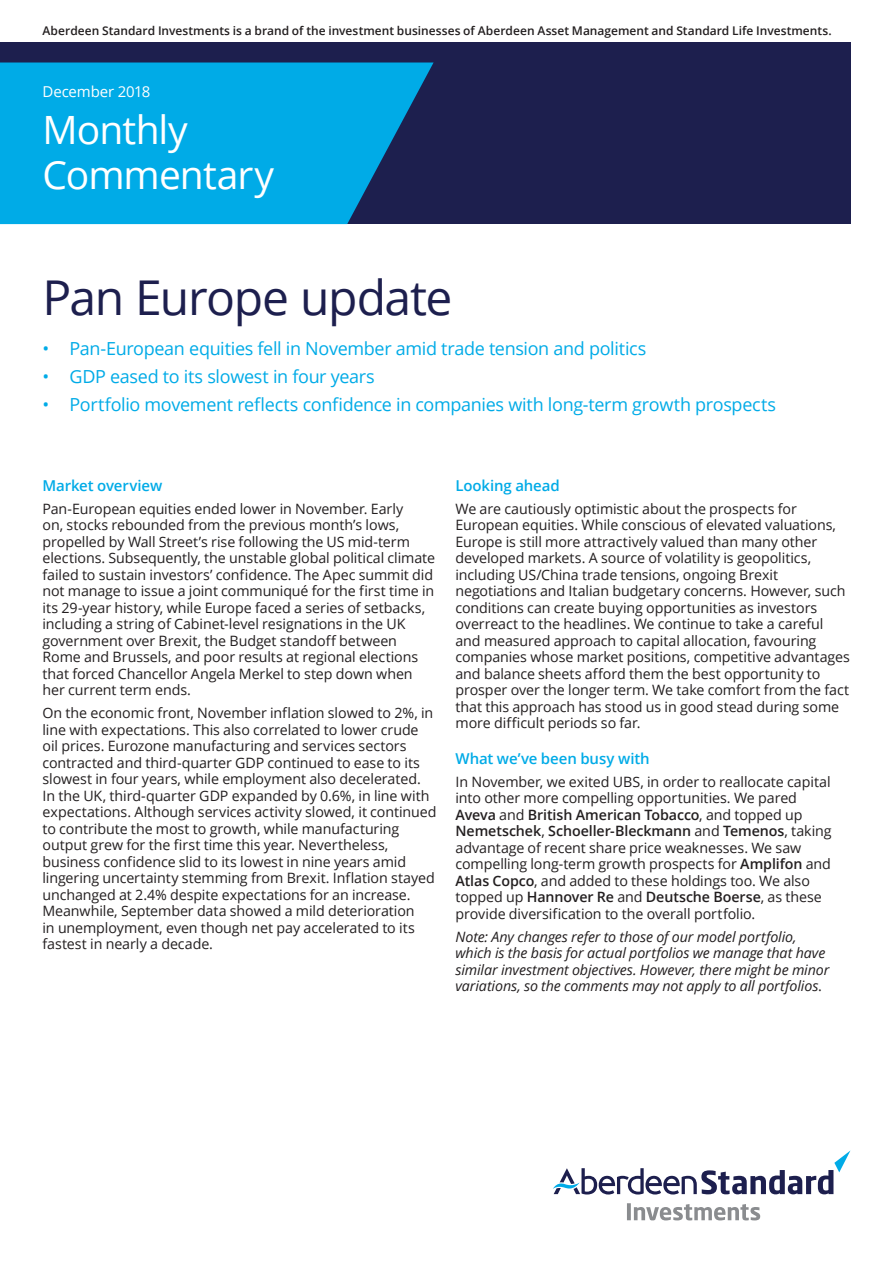
<style>
.page{position:relative;width:893px;height:1263px;background:#fff}
.page>*{position:absolute;margin:0;border:0;box-sizing:border-box;transform-origin:0 0}
._01_Main_Headline{font:48px "Open Sans";letter-spacing:-.03em;color:#1d1f4e}
.t1{font:39px/45px "Open Sans";letter-spacing:-.025em;color:#fff}
.t2{font:18px "Open Sans";letter-spacing:-.02em;color:#00abe7}
._03_Body_Text{font:600 15px "Open Sans";letter-spacing:-.005em;color:#00abe7}
.C13_T1_Cover_Subhead{font:15px "Open Sans";letter-spacing:-.01em;color:#fff}
.t3{font:14.25px/16.5px "Open Sans";letter-spacing:-.005em;color:#231f20}
.t4{font:italic 14.25px/16.5px "Open Sans";letter-spacing:-.01em;color:#231f20}
.t5{font:600 12px "Open Sans";color:#231f20}
.s1{font-weight:600}
.s2{font-style:normal}
</style>
<div class="page">
<div style="left:0;top:43px;width:850px;height:181px;background:#1d1f4e"></div>
<svg style="left:0;top:63px;width:434px;height:161px;background:#029cd7"></svg>
<svg style="left:553px;top:1151px;width:297px;height:43px"></svg>
<svg style="left:627px;top:1203px;width:133px;height:17px"></svg>
<p class="t5" style="left:43px;top:22px;width:791px">Aberdeen Standard Investments is a brand of the investment businesses of Aberdeen Asset Management and Standard Life Investments.</p>
<p class="C13_T1_Cover_Subhead" style="left:43px;top:81px;width:109px">December 2018</p>
<h2 class="t1" style="left:43px;top:106px;width:233px">Monthly<br>Commentary</h2>
<p class="_01_Main_Headline" style="left:43px;top:264px;width:412px">Pan Europe update</p>
<p class="t2" style="left:43px;top:336px;width:605px">• Pan-European equities fell in November amid trade tension and politics</p>
<p class="t2" style="left:43px;top:364px;width:334px">• GDP eased to its slowest in four years</p>
<p class="t2" style="left:43px;top:392px;width:735px">• Portfolio movement reflects confidence in companies with long-term growth prospects</p>
<p class="_03_Body_Text" style="left:43px;top:475px;width:121px">Market overview</p>
<p class="t3" style="left:43px;top:500px;width:394px">Pan-European equities ended lower in November. Early<br>on, stocks rebounded from the previous month’s lows, propelled by Wall Street’s rise following the US mid-term elections. Subsequently, the unstable global political climate failed to sustain investors’ confidence. The Apec summit did not manage to issue a joint communiqué for the first time in its 29-year history, while Europe faced a series of setbacks, including a string of Cabinet-level resignations in the UK government over Brexit, the Budget standoff between Rome and Brussels, and poor results at regional elections that forced Chancellor Angela Merkel to step down when her current term ends.</p>
<p class="t3" style="left:43px;top:704px;width:395px">On the economic front, November inflation slowed to 2%, in line with expectations. This also correlated to lower crude oil prices. Eurozone manufacturing and services sectors contracted and third-quarter GDP continued to ease to its slowest in four years, while employment also decelerated.<br>In the UK, third-quarter GDP expanded by 0.6%, in line with expectations. Although services activity slowed, it continued to contribute the most to growth, while manufacturing output grew for the first time this year. Nevertheless, business confidence slid to its lowest in nine years amid lingering uncertainty stemming from Brexit. Inflation stayed unchanged at 2.4% despite expectations for an increase.<br>Meanwhile, September data showed a mild deterioration<br>in unemployment, even though net pay accelerated to its fastest in nearly a decade.</p>
<p class="_03_Body_Text" style="left:455px;top:475px;width:106px">Looking ahead</p>
<p class="t3" style="left:455px;top:500px;width:396px">We are cautiously optimistic about the prospects for European equities. While conscious of elevated valuations, Europe is still more attractively valued than many other developed markets. A source of volatility is geopolitics, including US/China trade tensions, ongoing Brexit negotiations and Italian budgetary concerns. However, such conditions can create buying opportunities as investors overreact to the headlines. We continue to take a careful and measured approach to capital allocation, favouring companies whose market positions, competitive advantages and balance sheets afford them the best opportunity to prosper over the longer term. We take comfort from the fact that this approach has stood us in good stead during some more difficult periods so far.</p>
<p class="_03_Body_Text" style="left:455px;top:748px;width:196px">What we’ve been busy with</p>
<p class="t3" style="left:455px;top:773px;width:378px">In November, we exited UBS, in order to reallocate capital into other more compelling opportunities. We pared <span class="s1">Aveva</span> and <span class="s1">British American Tobacco</span>, and topped up <span class="s1">Nemetschek</span>, <span class="s1">Schoeller-Bleckmann</span> and <span class="s1">Temenos</span>, taking advantage of recent share price weaknesses. We saw compelling long-term growth prospects for <span class="s1">Amplifon</span> and <span class="s1">Atlas Copco</span>, and added to these holdings too. We also topped up <span class="s1">Hannover Re</span> and <span class="s1">Deutsche Boerse</span>, as these provide diversification to the overall portfolio.</p>
<p class="t4" style="left:455px;top:928px;width:375px">Note: Any changes refer to those of our model portfolio, which is the basis for actual portfolios we manage that have similar investment objectives. However, there might be minor variations, so the comments may not apply to all portfolios<span class="s2">.</span></p>
</div>
